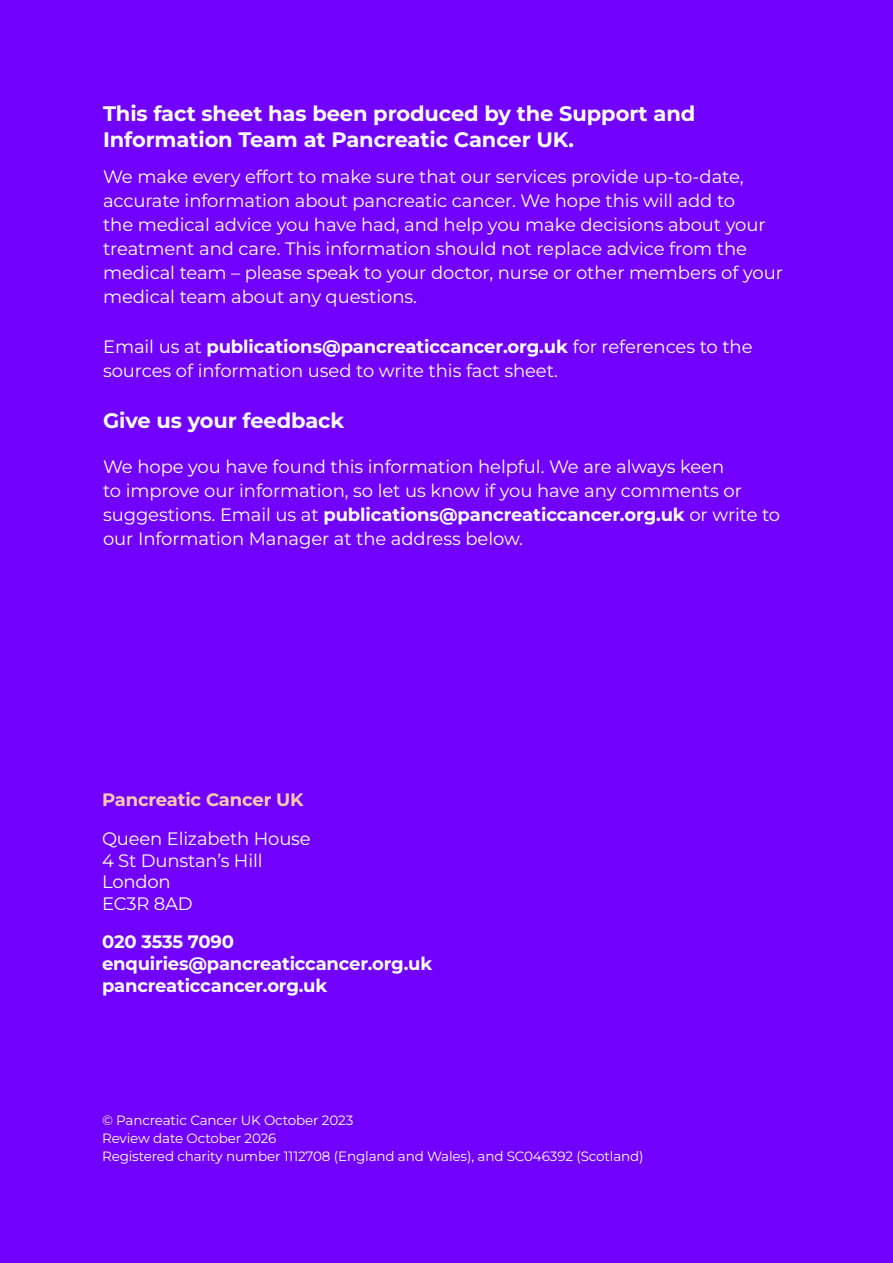
<style>
.page{position:relative;width:893px;height:1263px;background:#7200ff}
.page>*{position:absolute;margin:0;border:0;box-sizing:border-box;transform-origin:0 0}
.t1{font:700 21px/25.2px "Montserrat";letter-spacing:-.005em;color:#fff}
.t2{font:18px/24px "Montserrat";letter-spacing:-.005em;color:#fff}
.t3{font:700 18px/21.6px "Montserrat";letter-spacing:-.01em;color:#fff}
.t4{font:700 18px "Montserrat";letter-spacing:-.01em;color:#ffcaad}
.t5{font:13.5px/18px "Montserrat";letter-spacing:-.01em;color:#fff}
.s1{font-weight:700}
</style>
<div class="page">
<p class="t1" style="left:103px;top:100px;width:594px">This fact sheet has been produced by the Support and<br>Information Team at Pancreatic Cancer UK.</p>
<p class="t2" style="left:103px;top:164px;width:681px">We make every effort to make sure that our services provide up-to-date, accurate information about pancreatic cancer. We hope this will add to<br>the medical advice you have had, and help you make decisions about your treatment and care. This information should not replace advice from the medical team – please speak to your doctor, nurse or other members of your medical team about any questions.</p>
<p class="t2" style="left:103px;top:334px;width:651px">Email us at <span class="s1">publications@pancreaticcancer.org.uk</span> for references to the sources of information used to write this fact sheet.</p>
<p class="t1" style="left:103px;top:406px;width:243px">Give us your feedback</p>
<p class="t2" style="left:103px;top:454px;width:679px">We hope you have found this information helpful. We are always keen<br>to improve our information, so let us know if you have any comments or suggestions. Email us at <span class="s1">publications@pancreaticcancer.org.uk</span> or write to our Information Manager at the address below.</p>
<p class="t4" style="left:102px;top:787px;width:203px">Pancreatic Cancer UK</p>
<p class="t2" style="left:102px;top:827px;width:210px;line-height:21.6px">Queen Elizabeth House<br>4 St Dunstan’s Hill<br>London<br>EC3R 8AD</p>
<p class="t3" style="left:102px;top:930px;width:332px">020 3535 7090 enquiries@pancreaticcancer.org.uk pancreaticcancer.org.uk</p>
<p class="t5" style="left:102px;top:1111px;width:543px">© Pancreatic Cancer UK October 2023<br>Review date October 2026<br>Registered charity number 1112708 (England and Wales), and SC046392 (Scotland)</p>
</div>
